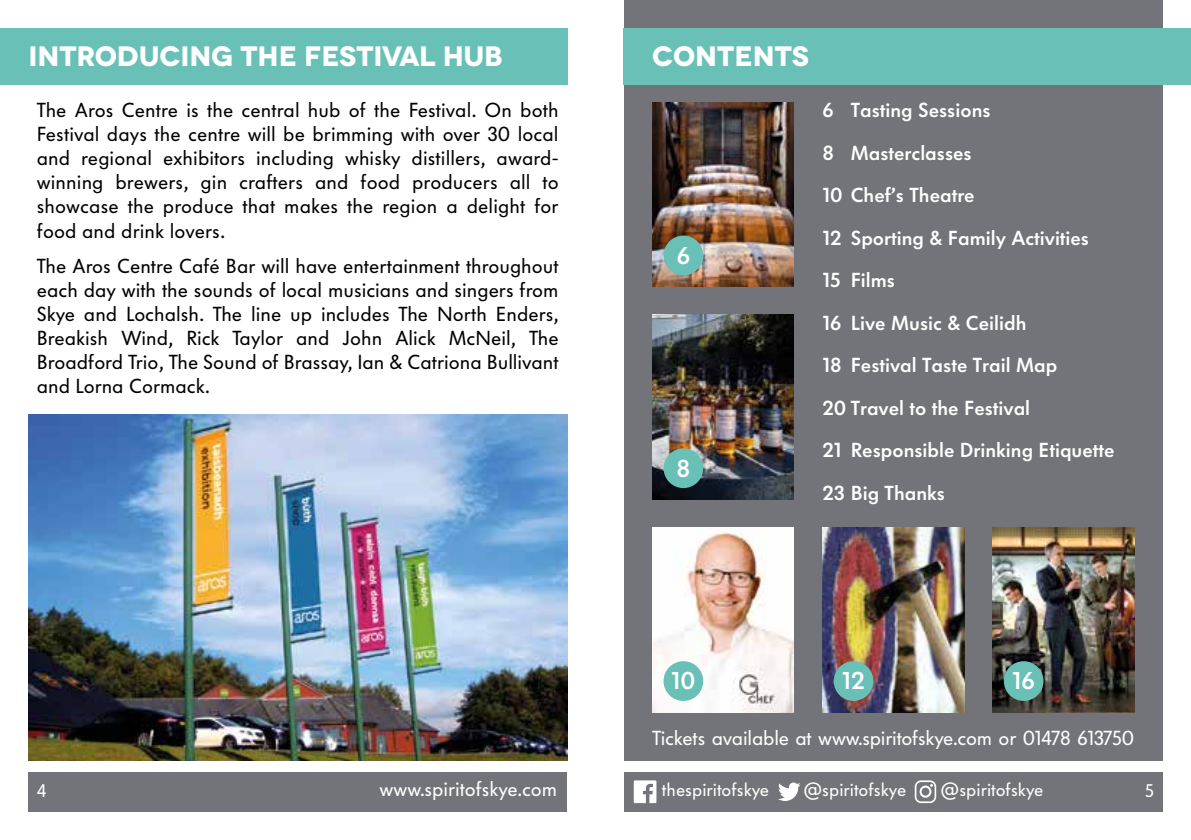
<style>
.page{position:relative;width:1191px;height:840px;background:#fff}
.page>*{position:absolute;margin:0;border:0;box-sizing:border-box;transform-origin:0 0}
.t1{font:700 28px "Novecentowide";color:#fff}
.t2{font:600 24px "VW Headline";color:#fff}
.t3{font:20px/24px "VW Headline";color:#000;text-align:justify}
.t4{font:600 20px/42.4px "VW Headline";color:#fff}
.t5{font:20px "VW Headline";letter-spacing:-.01em;color:#fff}
.t6{font:18px "VW Headline";color:#fff}
</style>
<div class="page">
<div style="left:624px;top:771px;width:538px;height:40px;background:#737479"></div>
<div style="left:28px;top:771px;width:539px;height:40px;background:#737479"></div>
<svg style="left:634px;top:780px;width:22px;height:22px"></svg>
<svg style="left:778px;top:782px;width:22px;height:18px"></svg>
<svg style="left:914px;top:780px;width:22px;height:22px"></svg>
<div style="left:624px;top:0;width:538px;height:760px;background:#737479"></div>
<div style="left:0;top:28px;width:567px;height:57px;background:#68c0b6"></div>
<img style="left:28px;top:414px;width:539px;height:346px">
<img style="left:652px;top:102px;width:142px;height:184px">
<img style="left:652px;top:315px;width:142px;height:184px">
<img style="left:652px;top:527px;width:142px;height:184px">
<img style="left:822px;top:527px;width:142px;height:184px">
<img style="left:992px;top:527px;width:142px;height:184px">
<div style="left:624px;top:28px;width:567px;height:57px;background:#68c0b6"></div>
<div style="left:663px;top:235px;width:40px;height:40px;background:#68c0b6;border-radius:50%"></div>
<div style="left:663px;top:448px;width:40px;height:40px;background:#68c0b6;border-radius:50%"></div>
<div style="left:663px;top:660px;width:40px;height:40px;background:#68c0b6;border-radius:50%"></div>
<div style="left:833px;top:660px;width:40px;height:40px;background:#68c0b6;border-radius:50%"></div>
<div style="left:1003px;top:660px;width:40px;height:40px;background:#68c0b6;border-radius:50%"></div>
<h1 class="t1" style="left:28px;top:39px;width:476px">INTRODUCING THE FESTIVAL HUB</h1>
<p class="t3" style="left:37px;top:99px;width:523px">The Aros Centre is the central hub of the Festival. On both Festival days the centre will be brimming with over 30 local and regional exhibitors including whisky distillers, award&shy;winning brewers, gin crafters and food producers all to showcase the produce that makes the region a delight for food and drink lovers.</p>
<p class="t3" style="left:37px;top:254px;width:523px">The Aros Centre Café Bar will have entertainment throughout each day with the sounds of local musicians and singers from Skye and Lochalsh. The line up includes The North Enders, Breakish Wind, Rick Taylor and John Alick McNeil, The Broadford Trio, The Sound of Brassay, Ian &amp; Catriona Bullivant and Lorna Cormack.</p>
<h1 class="t1" style="left:652px;top:39px;width:158px">CONTENTS</h1>
<p class="t2" style="left:676px;top:241px;width:15px">6</p>
<p class="t2" style="left:676px;top:454px;width:15px">8</p>
<p class="t4" style="left:822px;top:89px;width:294px">6 Tasting Sessions<br>8 Masterclasses<br>10 Chef’s Theatre<br>12 Sporting &amp; Family Activities<br>15 Films<br>16 Live Music &amp; Ceilidh<br>18 Festival Taste Trail Map<br>20 Travel to the Festival<br>21 Responsible Drinking Etiquette<br>23 Big Thanks</p>
<p class="t2" style="left:671px;top:666px;width:26px">10</p>
<p class="t2" style="left:842px;top:666px;width:25px">12</p>
<p class="t2" style="left:1012px;top:666px;width:24px">16</p>
<p class="t5" style="left:652px;top:725px;width:483px">Tickets available at www.spiritofskye.com or 01478 613750</p>
<p class="t6" style="left:37px;top:780px;width:11px">4</p>
<p class="t5" style="left:379px;top:777px;width:179px">www.spiritofskye.com</p>
<p class="t6" style="left:662px;top:778px;width:109px">thespiritofskye</p>
<p class="t6" style="left:803px;top:778px;width:104px">@spiritofskye</p>
<p class="t6" style="left:940px;top:778px;width:104px">@spiritofskye</p>
<p class="t6" style="left:1145px;top:780px;width:10px">5</p>
</div>
